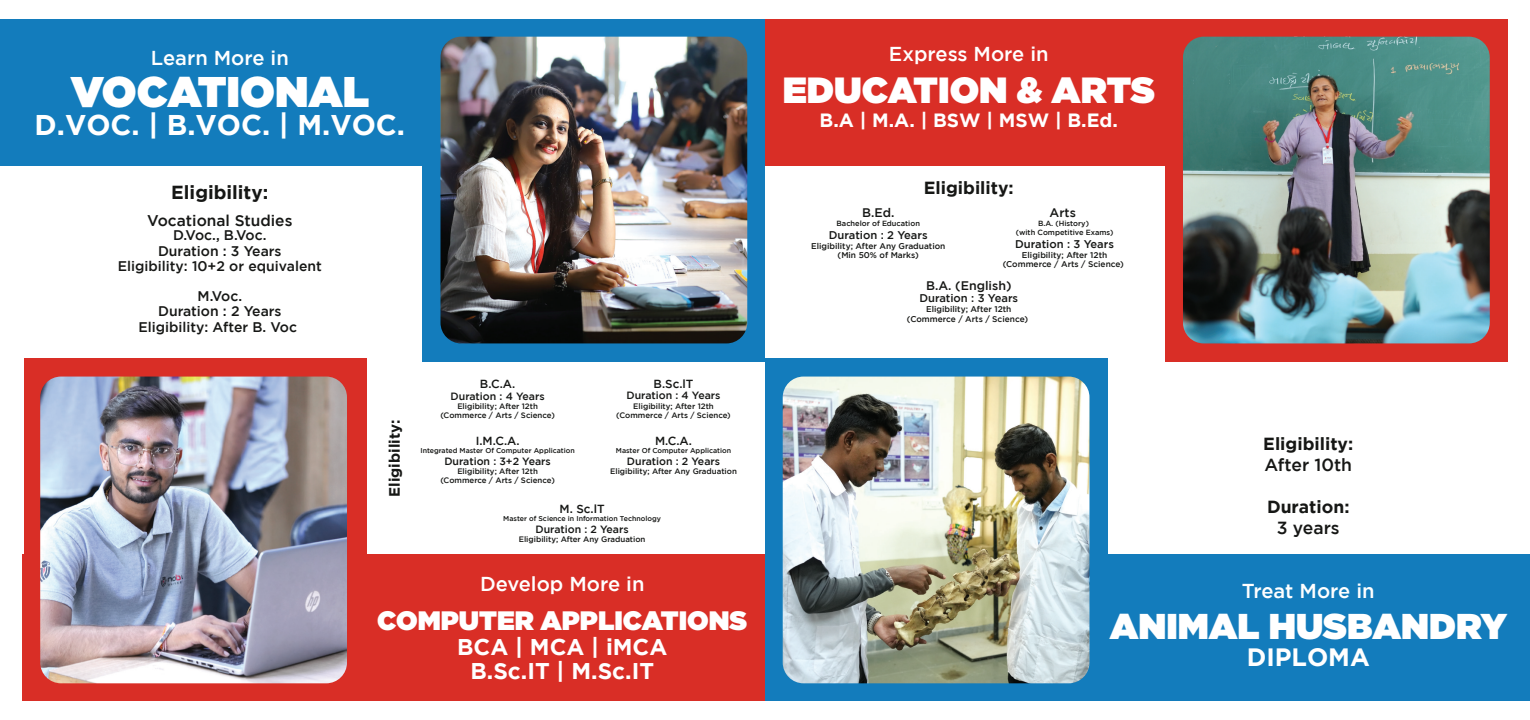
<style>
.page{position:relative;width:1530px;height:720px;background:#fff}
.page>*{position:absolute;margin:0;border:0;box-sizing:border-box;transform-origin:0 0}
.t1{font:900 42.88px "Gotham";color:#fff}
.t2{font:900 36.38px "Gotham";color:#fff}
.t3{font:900 35.88px "Gotham";color:#fff}
.t4{font:700 28.5px "Gotham";color:#fff}
.t5{font:900 26.62px "Gotham";color:#fff}
.t6{font:700 25px "Gotham";color:#fff}
.t7{font:700 22.75px/23.9px "Gotham";color:#fff;text-align:center}
.t8{font:500 20.12px "Gotham";color:#fff}
.t9{font:700 19.12px "Gotham";color:#fff}
.t10{font:700 18.88px "Gotham";color:#161715}
.t11{font:700 17.5px "Gotham";color:#161715}
.t12{font:500 17.5px "Gotham";color:#161715}
.t13{font:500 15.5px "Gotham";color:#161715}
.t14{font:700 15px "Gotham";color:#161715}
.t15{font:500 14px/15.5px "Gotham";color:#161715;text-align:center}
.t16{font:500 12.38px "Gotham";color:#161715}
.t17{font:500 11.75px "Gotham";color:#161715}
.t18{font:500 11.12px "Gotham";color:#161715}
.t19{font:500 10.5px "Gotham";color:#161715}
.t20{font:500 8.38px/9.8px "Gotham";color:#161715;text-align:center}
.t21{font:500 7.88px/9.2px "Gotham";color:#161715;text-align:center}
.t22{font:500 7.5px/9px "Gotham";color:#161715;text-align:center}
.t23{font:500 7px "Gotham";color:#161715}
</style>
<div class="page">
<div style="left:0;top:19px;width:675px;height:147px;background:#137cbc"></div>
<div style="left:423px;top:19px;width:342px;height:342px;background:#137cbc"></div>
<img style="left:440px;top:37px;width:307px;height:306px">
<div style="left:22px;top:554px;width:743px;height:147px;background:#d92e26"></div>
<div style="left:25px;top:359px;width:342px;height:342px;background:#d92e26"></div>
<img style="left:40px;top:377px;width:307px;height:306px">
<div style="left:765px;top:554px;width:765px;height:147px;background:#137cbc"></div>
<div style="left:765px;top:359px;width:342px;height:342px;background:#137cbc"></div>
<div style="left:765px;top:19px;width:743px;height:147px;background:#d92e26"></div>
<div style="left:1165px;top:19px;width:343px;height:342px;background:#d92e26"></div>
<img style="left:1183px;top:37px;width:307px;height:306px">
<img style="left:783px;top:377px;width:307px;height:306px">
<h3 class="t8" style="left:151px;top:46px;width:140px">Learn More in</h3>
<h1 class="t1" style="left:71px;top:62px;width:300px">VOCATIONAL</h1>
<h3 class="t4" style="left:35px;top:108px;width:372px">D.VOC. | B.VOC. | M.VOC.</h3>
<h3 class="t10" style="left:171px;top:181px;width:99px">Eligibility:</h3>
<h3 class="t13" style="left:147px;top:212px;width:147px">Vocational Studies</h3>
<h3 class="t15" style="left:118px;top:227px;width:205px">D.Voc., B.Voc.<br>Duration : 3 Years<br>Eligibility: 10+2 or equivalent</h3>
<h3 class="t15" style="left:138px;top:288px;width:160px">M.Voc.<br>Duration : 2 Years<br>Eligibility: After B. Voc</h3>
<h3 class="t14" style="left:386px;top:497px;width:79px;rotate:-90deg">Eligibility:</h3>
<h3 class="t17" style="left:480px;top:377px;width:37px">B.C.A.</h3>
<h3 class="t19" style="left:451px;top:390px;width:95px">Duration : 4 Years</h3>
<p class="t21" style="left:440px;top:401px;width:116px">Eligibility; After 12th (Commerce / Arts / Science)</p>
<h3 class="t17" style="left:476px;top:434px;width:45px">I.M.C.A.</h3>
<p class="t23" style="left:420px;top:447px;width:156px">Integrated Master Of Computer Application</p>
<h3 class="t19" style="left:444px;top:455px;width:108px">Duration : 3+2 Years</h3>
<p class="t21" style="left:440px;top:466px;width:116px">Eligibility; After 12th (Commerce / Arts / Science)</p>
<h3 class="t17" style="left:654px;top:377px;width:41px">B.Sc.lT</h3>
<h3 class="t19" style="left:627px;top:390px;width:95px">Duration : 4 Years</h3>
<p class="t21" style="left:616px;top:401px;width:116px">Eligibility; After 12th (Commerce / Arts / Science)</p>
<h3 class="t17" style="left:655px;top:434px;width:39px">M.C.A.</h3>
<p class="t23" style="left:616px;top:447px;width:117px">Master Of Computer Application</p>
<h3 class="t19" style="left:627px;top:455px;width:95px">Duration : 2 Years</h3>
<p class="t21" style="left:610px;top:466px;width:128px">Eligibility; After Any Graduation</p>
<h3 class="t17" style="left:560px;top:502px;width:47px">M. Sc.lT</h3>
<p class="t23" style="left:503px;top:515px;width:159px">Master of Science in Information Technology</p>
<h3 class="t19" style="left:536px;top:523px;width:95px">Duration : 2 Years</h3>
<p class="t21" style="left:519px;top:535px;width:128px">Eligibility; After Any Graduation</p>
<h3 class="t8" style="left:480px;top:573px;width:166px">Develop More in</h3>
<h3 class="t5" style="left:377px;top:601px;width:371px">COMPUTER APPLICATIONS</h3>
<h3 class="t7" style="left:457px;top:635px;width:212px">BCA | MCA | iMCA<br>B.Sc.IT | M.Sc.IT</h3>
<h3 class="t8" style="left:889px;top:43px;width:161px">Express More in</h3>
<h2 class="t2" style="left:783px;top:64px;width:374px">EDUCATION &amp; ARTS</h2>
<h3 class="t9" style="left:820px;top:109px;width:300px">B.A | M.A. | BSW | MSW | B.Ed.</h3>
<h3 class="t11" style="left:924px;top:177px;width:92px">Eligibility:</h3>
<h3 class="t16" style="left:862px;top:206px;width:34px">B.Ed.</h3>
<p class="t22" style="left:837px;top:219px;width:85px">Bachelor of Education</p>
<h3 class="t18" style="left:829px;top:229px;width:100px">Duration : 2 Years</h3>
<p class="t20" style="left:811px;top:241px;width:136px">Eligibility; After Any Graduation (Min 50% of Marks)</p>
<h3 class="t16" style="left:1050px;top:206px;width:28px">Arts</h3>
<p class="t22" style="left:1016px;top:219px;width:99px">B.A. (History)<br>(with Competitive Exams)</p>
<h3 class="t18" style="left:1015px;top:238px;width:100px">Duration : 3 Years</h3>
<p class="t20" style="left:1003px;top:250px;width:123px">Eligibility; After 12th (Commerce / Arts / Science)</p>
<h3 class="t16" style="left:926px;top:278px;width:87px">B.A. (English)</h3>
<h3 class="t18" style="left:919px;top:292px;width:100px">Duration : 3 Years</h3>
<p class="t20" style="left:907px;top:304px;width:123px">Eligibility; After 12th (Commerce / Arts / Science)</p>
<h3 class="t11" style="left:1263px;top:434px;width:92px">Eligibility:</h3>
<h3 class="t12" style="left:1264px;top:455px;width:89px">After 10th</h3>
<h3 class="t11" style="left:1267px;top:497px;width:84px">Duration:</h3>
<h3 class="t12" style="left:1277px;top:518px;width:64px">3 years</h3>
<h3 class="t8" style="left:1242px;top:579px;width:134px">Treat More in</h3>
<h3 class="t3" style="left:1110px;top:601px;width:399px">ANIMAL HUSBANDRY</h3>
<h3 class="t6" style="left:1247px;top:643px;width:125px">DIPLOMA</h3>
</div>
